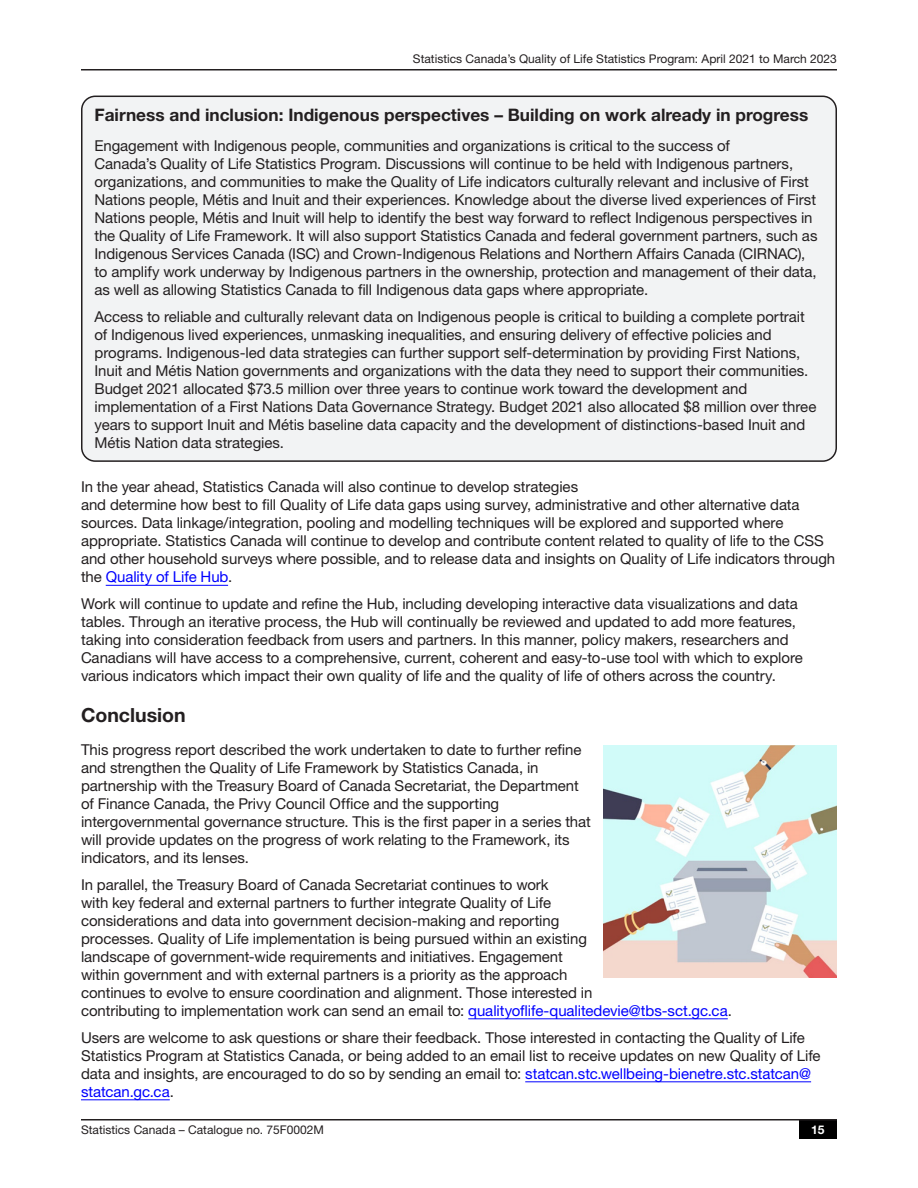
<style>
.page{position:relative;width:918px;height:1188px;background:#fff}
.page>*{position:absolute;margin:0;border:0;box-sizing:border-box;transform-origin:0 0}
.t1{font:700 19.5px "Helvetica Neue LT Std";color:#231f20}
.H2_Box{font:700 17.25px "Helvetica Neue LT Std";color:#231f20}
.Text{font:15px/18px "Helvetica Neue LT Std";letter-spacing:-.005em;color:#231f20}
.Text_Last{font:15px/18px "Helvetica Neue LT Std";letter-spacing:-.005em;color:#231f20}
.t2{font:12px "Helvetica Neue LT Std";color:#231f20}
.t3{font:700 12px "Helvetica Neue LT Std";color:#fff}
.s1{color:#00f}
</style>
<div class="page">
<div style="left:799px;top:1120px;width:38px;height:19px;background:#000"></div>
<hr style="left:81px;top:1119px;width:756px;height:1px;background:#231f20">
<hr style="left:81px;top:69px;width:756px;height:1px;background:#231f20">
<hr style="left:106px;top:585px;width:122px;height:1px;background:#00f">
<hr style="left:468px;top:1019px;width:260px;height:1px;background:#00f">
<hr style="left:525px;top:1082px;width:286px;height:1px;background:#00f">
<hr style="left:81px;top:1100px;width:89px;height:1px;background:#00f">
<div style="left:82px;top:96px;width:754px;height:365px;background:#f2f3f4;border-radius:14px"></div>
<div style="left:81px;top:96px;width:756px;height:366px;border:2px solid #231f20;border-radius:14px"></div>
<img style="left:604px;top:745px;width:233px;height:232px">
<p class="t2" style="left:413px;top:51px;width:426px">Statistics Canada’s Quality of Life Statistics Program: April 2021 to March 2023</p>
<p class="H2_Box" style="left:94px;top:105px;width:715px">Fairness and inclusion: Indigenous perspectives – Building on work already in progress</p>
<p class="Text" style="left:94px;top:137px;width:725px">Engagement with Indigenous people, communities and organizations is critical to the success of<br>Canada’s Quality of Life Statistics Program. Discussions will continue to be held with Indigenous partners, organizations, and communities to make the Quality of Life indicators culturally relevant and inclusive of First Nations people, Métis and Inuit and their experiences. Knowledge about the diverse lived experiences of First Nations people, Métis and Inuit will help to identify the best way forward to reflect Indigenous perspectives in the Quality of Life Framework. It will also support Statistics Canada and federal government partners, such as Indigenous Services Canada (ISC) and Crown-Indigenous Relations and Northern Affairs Canada (CIRNAC), to amplify work underway by Indigenous partners in the ownership, protection and management of their data, as well as allowing Statistics Canada to fill Indigenous data gaps where appropriate.</p>
<p class="Text_Last" style="left:94px;top:308px;width:723px">Access to reliable and culturally relevant data on Indigenous people is critical to building a complete portrait of Indigenous lived experiences, unmasking inequalities, and ensuring delivery of effective policies and programs. Indigenous-led data strategies can further support self-determination by providing First Nations, Inuit and Métis Nation governments and organizations with the data they need to support their communities.<br>Budget 2021 allocated $73.5 million over three years to continue work toward the development and implementation of a First Nations Data Governance Strategy. Budget 2021 also allocated $8 million over three years to support Inuit and Métis baseline data capacity and the development of distinctions-based Inuit and Métis Nation data strategies.</p>
<p class="Text" style="left:81px;top:478px;width:756px">In the year ahead, Statistics Canada will also continue to develop strategies<br>and determine how best to fill Quality of Life data gaps using survey, administrative and other alternative data sources. Data linkage/integration, pooling and modelling techniques will be explored and supported where appropriate. Statistics Canada will continue to develop and contribute content related to quality of life to the CSS and other household surveys where possible, and to release data and insights on Quality of Life indicators through the <span class="s1">Quality of Life Hub</span>.</p>
<p class="Text_Last" style="left:81px;top:595px;width:724px">Work will continue to update and refine the Hub, including developing interactive data visualizations and data tables. Through an iterative process, the Hub will continually be reviewed and updated to add more features, taking into consideration feedback from users and partners. In this manner, policy makers, researchers and Canadians will have access to a comprehensive, current, coherent and easy-to-use tool with which to explore various indicators which impact their own quality of life and the quality of life of others across the country.</p>
<h1 class="t1" style="left:81px;top:703px;width:106px">Conclusion</h1>
<p class="Text" style="left:81px;top:740px;width:511px">This progress report described the work undertaken to date to further refine and strengthen the Quality of Life Framework by Statistics Canada, in partnership with the Treasury Board of Canada Secretariat, the Department of Finance Canada, the Privy Council Office and the supporting intergovernmental governance structure. This is the first paper in a series that will provide updates on the progress of work relating to the Framework, its indicators, and its lenses.</p>
<p class="Text" style="left:81px;top:875px;width:652px">In parallel, the Treasury Board of Canada Secretariat continues to work<br>with key federal and external partners to further integrate Quality of Life<br>considerations and data into government decision-making and reporting<br>processes. Quality of Life implementation is being pursued within an existing<br>landscape of government-wide requirements and initiatives. Engagement<br>within government and with external partners is a priority as the approach<br>continues to evolve to ensure coordination and alignment. Those interested in<br>contributing to implementation work can send an email to: <span class="s1">qualityoflife-qualitedevie@tbs-sct.gc.ca</span>.</p>
<p class="Text_Last" style="left:81px;top:1028px;width:741px">Users are welcome to ask questions or share their feedback. Those interested in contacting the Quality of Life Statistics Program at Statistics Canada, or being added to an email list to receive updates on new Quality of Life data and insights, are encouraged to do so by sending an email to: <span class="s1">statcan.stc.wellbeing-bienetre.stc.statcan@ statcan.gc.ca</span>.</p>
<p class="t2" style="left:81px;top:1122px;width:244px">Statistics Canada – Catalogue no. 75F0002M</p>
<p class="t3" style="left:811px;top:1122px;width:15px">15</p>
</div>
